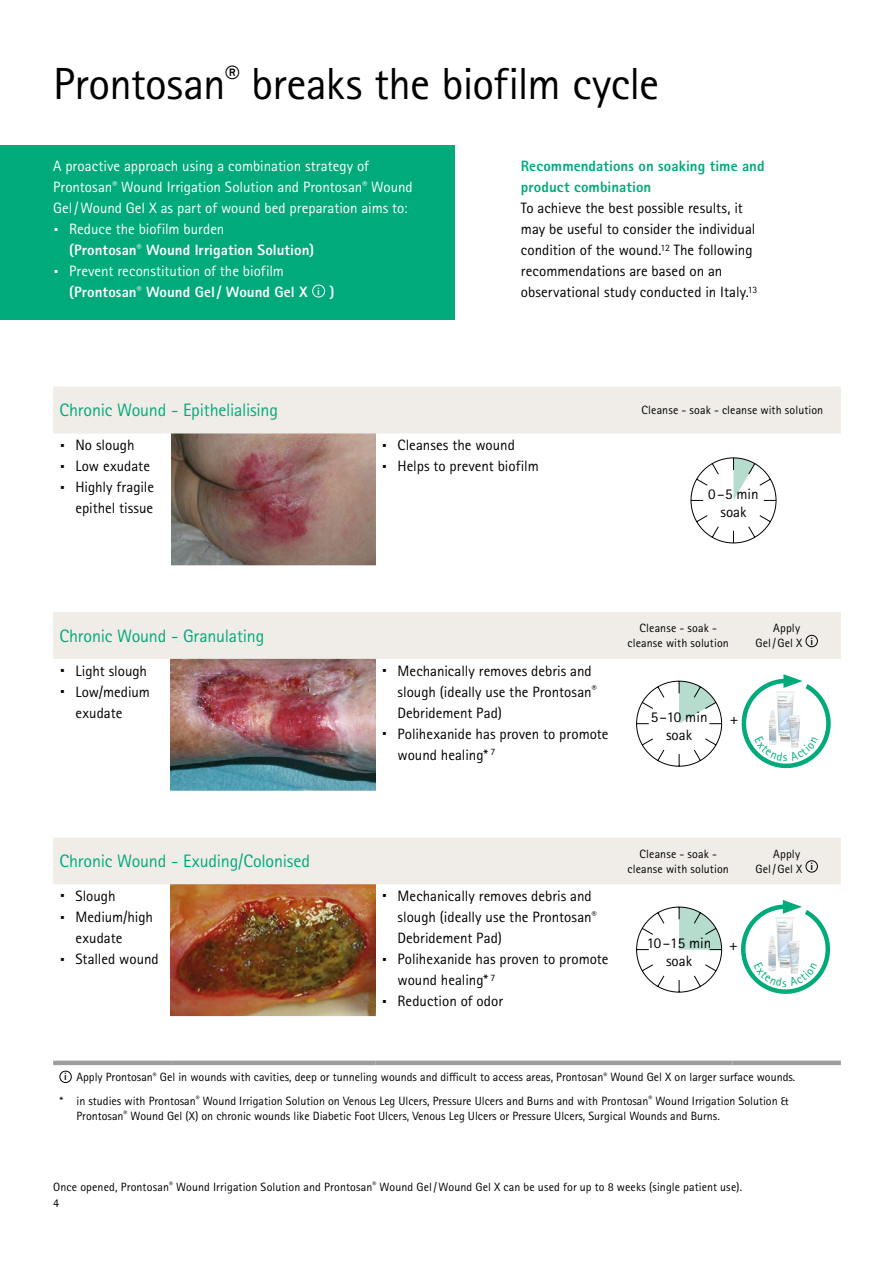
<style>
.page{position:relative;width:893px;height:1263px;background:#fff}
.page>*{position:absolute;margin:0;border:0;box-sizing:border-box;transform-origin:0 0}
.t1{font:45px "Rotis Sans Serif Pro";letter-spacing:-.015em;color:#000}
.t2{font:18px "Rotis Sans Serif Pro";letter-spacing:-.01em;color:#00aa7a}
.t3{font:15px/21px "Rotis Sans Serif Pro";color:#000;text-align:center}
.t4{font:15px "Rotis Sans Serif Pro";color:#fff}
.t5{font:800 15px "Rotis Sans Serif Pro";letter-spacing:.005em;color:#fff}
.t6{font:800 15px/21px "Rotis Sans Serif Pro";letter-spacing:.005em;color:#00aa7a}
.t7{font:12px/15px "Rotis Sans Serif Pro";color:#000;text-align:center}
.s1{font-size:30px}
.s2{font-weight:800;font-size:10.5px}
</style>
<div class="page">
<div style="left:0;top:145px;width:454px;height:175px;background:#00aa7a"></div>
<div style="left:312px;top:285px;width:13px;height:12px;border:1px solid #fff;border-radius:50%"></div>
<svg style="left:53px;top:387px;width:788px;height:178px"></svg>
<img style="left:53px;top:565px;width:788px;height:452px">
<div style="left:53px;top:1060px;width:118px;height:5px;background:#9d9d9c"></div>
<div style="left:171px;top:1060px;width:204px;height:5px;background:#9d9d9c"></div>
<div style="left:375px;top:1060px;width:249px;height:5px;background:#9d9d9c"></div>
<div style="left:624px;top:1060px;width:108px;height:5px;background:#9d9d9c"></div>
<div style="left:732px;top:1060px;width:109px;height:5px;background:#9d9d9c"></div>
<div style="left:806px;top:635px;width:12px;height:12px;border:1px solid #000;border-radius:50%"></div>
<div style="left:806px;top:860px;width:12px;height:12px;border:1px solid #000;border-radius:50%"></div>
<div style="left:60px;top:1071px;width:12px;height:12px;border:1px solid #000;border-radius:50%"></div>
<svg style="left:691px;top:457px;width:85px;height:86px"></svg>
<svg style="left:636px;top:681px;width:86px;height:85px"></svg>
<svg style="left:636px;top:907px;width:86px;height:85px"></svg>
<svg style="left:733px;top:670px;width:106px;height:101px"></svg>
<svg style="left:732px;top:896px;width:107px;height:101px"></svg>
<h1 class="t1" style="left:53px;top:57px;width:608px">Prontosan<sup>®</sup> breaks the biofilm cycle</h1>
<p class="t4" style="left:53px;top:157px;width:317px">A proactive approach using a combination strategy of</p>
<p class="t4" style="left:53px;top:178px;width:361px">Prontosan<sup>®</sup> Wound Irrigation Solution and Prontosan<sup>®</sup> Wound</p>
<p class="t4" style="left:53px;top:199px;width:356px">Gel/Wound Gel X as part of wound bed preparation aims to:</p>
<p class="t4" style="left:53px;top:220px;width:173px"><span class="s1">·</span> Reduce the biofilm burden</p>
<p class="t5" style="left:69px;top:241px;width:246px">(Prontosan<sup>®</sup> Wound Irrigation Solution)</p>
<p class="t4" style="left:53px;top:262px;width:232px"><span class="s1">·</span> Prevent reconstitution of the biofilm</p>
<p class="t5" style="left:69px;top:283px;width:267px">(Prontosan<sup>®</sup> Wound Gel/ Wound Gel X <sup>i</sup> )</p>
<p class="t6" style="left:521px;top:156px;width:245px">Recommendations on soaking time and product combination</p>
<p class="t3" style="left:521px;top:198px;width:238px;text-align:left">To achieve the best possible results, it may be useful to consider the individual condition of the wound.<sup>12</sup> The following recommendations are based on an observational study conducted in Italy.<sup>13</sup></p>
<h2 class="t2" style="left:60px;top:400px;width:220px">Chronic Wound - Epithelialising</h2>
<p class="t7" style="left:642px;top:403px;width:183px">Cleanse - soak - cleanse with solution</p>
<p class="t3" style="left:60px;top:435px;width:76px"><span class="s1">·</span> No slough</p>
<p class="t3" style="left:60px;top:456px;width:92px"><span class="s1">·</span> Low exudate</p>
<p class="t3" style="left:60px;top:477px;width:96px"><span class="s1">·</span> Highly fragile</p>
<p class="t3" style="left:75px;top:498px;width:79px">epithel tissue</p>
<p class="t3" style="left:382px;top:435px;width:159px;text-align:left"><span class="s1">·</span> Cleanses the wound<br><span class="s1">·</span> Helps to prevent biofilm</p>
<p class="t3" style="left:708px;top:485px;width:52px;line-height:18px">0–5 min soak</p>
<h2 class="t2" style="left:60px;top:625px;width:206px">Chronic Wound - Granulating</h2>
<p class="t7" style="left:628px;top:621px;width:103px">Cleanse - soak - cleanse with solution</p>
<p class="t7" style="left:755px;top:621px;width:59px">Apply<br>Gel/Gel X <sup>i</sup></p>
<p class="t3" style="left:60px;top:660px;width:89px"><span class="s1">·</span> Light slough</p>
<p class="t3" style="left:60px;top:681px;width:92px"><span class="s1">·</span> Low/medium</p>
<p class="t3" style="left:75px;top:702px;width:48px">exudate</p>
<p class="t3" style="left:382px;top:660px;width:212px"><span class="s1">·</span> Mechanically removes debris and</p>
<p class="t3" style="left:398px;top:681px;width:200px">slough (ideally use the Prontosan<sup>®</sup></p>
<p class="t3" style="left:398px;top:702px;width:106px">Debridement Pad)</p>
<p class="t3" style="left:382px;top:723px;width:228px"><span class="s1">·</span> Polihexanide has proven to promote</p>
<p class="t3" style="left:398px;top:744px;width:99px">wound healing* <sup>7</sup></p>
<p class="t3" style="left:651px;top:708px;width:58px;line-height:18px">5–10 min soak</p>
<p class="t3" style="left:730px;top:709px;width:10px">+</p>
<h2 class="t2" style="left:60px;top:850px;width:252px">Chronic Wound - Exuding/Colonised</h2>
<p class="t7" style="left:628px;top:846px;width:103px">Cleanse - soak - cleanse with solution</p>
<p class="t7" style="left:755px;top:846px;width:59px">Apply<br>Gel/Gel X <sup>i</sup></p>
<p class="t3" style="left:60px;top:885px;width:58px"><span class="s1">·</span> Slough</p>
<p class="t3" style="left:60px;top:906px;width:95px"><span class="s1">·</span> Medium/high</p>
<p class="t3" style="left:75px;top:927px;width:48px">exudate</p>
<p class="t3" style="left:60px;top:948px;width:101px"><span class="s1">·</span> Stalled wound</p>
<p class="t3" style="left:382px;top:885px;width:212px"><span class="s1">·</span> Mechanically removes debris and</p>
<p class="t3" style="left:398px;top:906px;width:200px">slough (ideally use the Prontosan<sup>®</sup></p>
<p class="t3" style="left:398px;top:927px;width:106px">Debridement Pad)</p>
<p class="t3" style="left:382px;top:948px;width:228px"><span class="s1">·</span> Polihexanide has proven to promote</p>
<p class="t3" style="left:398px;top:969px;width:99px">wound healing* <sup>7</sup></p>
<p class="t3" style="left:382px;top:990px;width:123px"><span class="s1">·</span> Reduction of odor</p>
<p class="t3" style="left:647px;top:934px;width:66px;line-height:18px">10–15 min soak</p>
<p class="t3" style="left:729px;top:934px;width:10px">+</p>
<p class="t7" style="left:60px;top:1066px;width:737px;line-height:23.5px"><span class="s2">i</span> Apply Prontosan<sup>®</sup> Gel in wounds with cavities, deep or tunneling wounds and difficult to access areas, Prontosan<sup>®</sup> Wound Gel X on larger surface wounds. * in studies with Prontosan<sup>®</sup> Wound Irrigation Solution on Venous Leg Ulcers, Pressure Ulcers and Burns and with Prontosan<sup>®</sup> Wound Irrigation Solution &amp;</p>
<p class="t7" style="left:77px;top:1108px;width:645px">Prontosan<sup>®</sup> Wound Gel (X) on chronic wounds like Diabetic Foot Ulcers, Venous Leg Ulcers or Pressure Ulcers, Surgical Wounds and Burns.</p>
<p class="t7" style="left:53px;top:1179px;width:690px">Once opened, Prontosan<sup>®</sup> Wound Irrigation Solution and Prontosan<sup>®</sup> Wound Gel/Wound Gel X can be used for up to 8 weeks (single patient use).</p>
<p class="t7" style="left:53px;top:1195px;width:7px">4</p>
</div>
